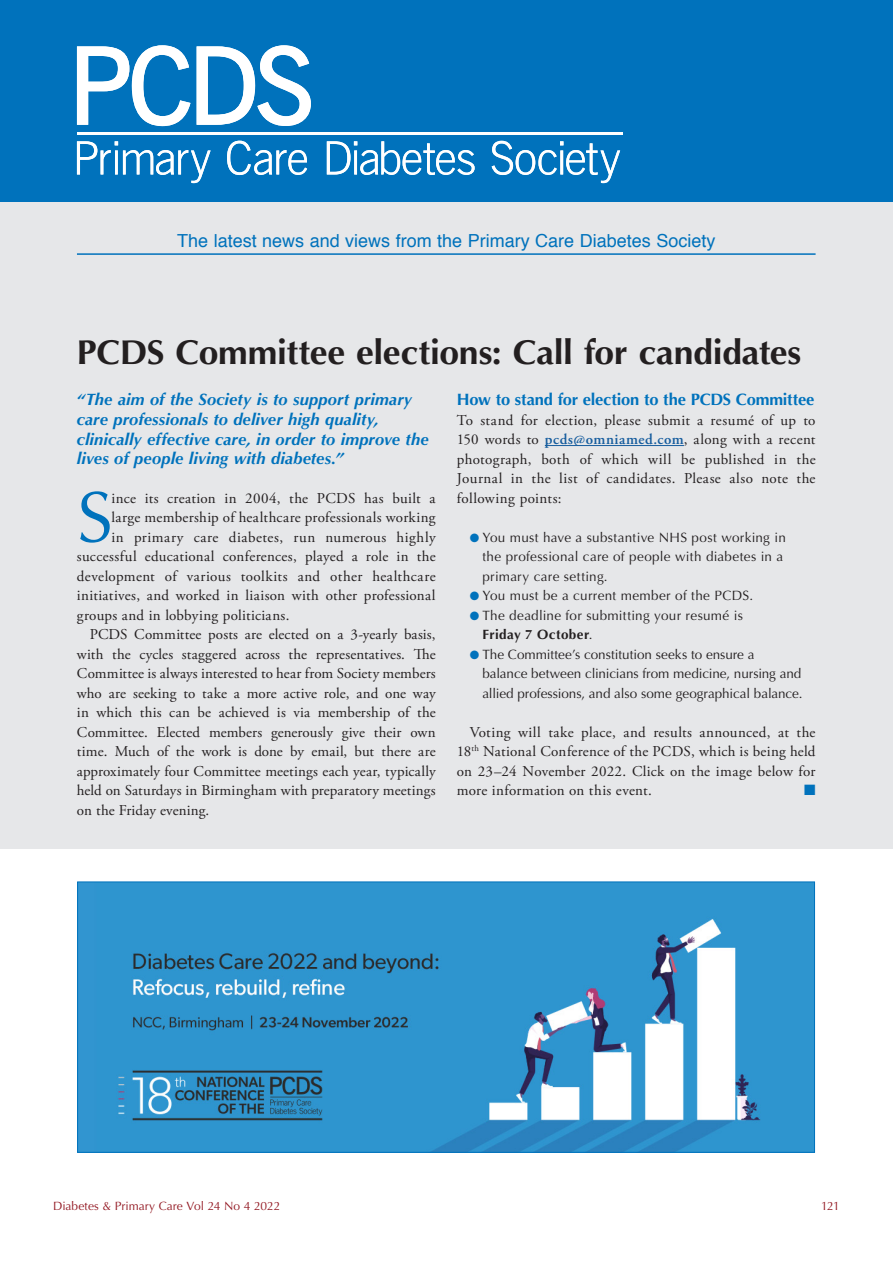
<style>
.page{position:relative;width:893px;height:1263px;background:#fff}
.page>*{position:absolute;margin:0;border:0;box-sizing:border-box;transform-origin:0 0}
.Para_-_first{font:72px "Optima";color:#0072bc}
.t1{font:700 34.5px "Optima";letter-spacing:-.01em;color:#231f20}
.t2{font:18px "Helvetica";color:#0072bc}
.Para_-_first-2{font:italic 700 16.5px/19.8px "Optima";letter-spacing:.005em;color:#0072bc}
.Heading_level_1{font:700 16.5px "Optima";letter-spacing:-.01em;color:#0072bc}
.Para_-_indented{font:15px/19.5px "Adobe Garamond Pro";letter-spacing:.015em;color:#231f20;text-align:justify}
.Para_-_first-3{font:15px "Adobe Garamond Pro";letter-spacing:.025em;color:#231f20}
.Para_-_non-indented{font:15px/19.5px "Adobe Garamond Pro";letter-spacing:.03em;color:#231f20;text-align:justify}
.Para_-_indented-2{font:15px "Zapf Dingbats ITC";color:#0072bc}
.Bullet{font:13.5px/19.5px "Optima";letter-spacing:.01em;color:#231f20}
.t3{font:12px "Optima";color:#931923}
.s1{font-weight:600;color:#175d9e}
.s2{color:#0072bc}
.s3{font-weight:700}
</style>
<div class="page">
<div style="left:0;top:202px;width:893px;height:646px;background:#e6e7e9"></div>
<hr style="left:545px;top:445px;width:139px;height:1px;background:#175d9e">
<hr style="left:77px;top:253px;width:739px;height:2px;background:#0072bc">
<div style="left:0;top:0;width:893px;height:202px;background:#0072bc"></div>
<svg style="left:77px;top:141px;width:134px;height:42px"></svg>
<svg style="left:227px;top:141px;width:80px;height:34px"></svg>
<svg style="left:327px;top:141px;width:148px;height:34px"></svg>
<svg style="left:492px;top:141px;width:128px;height:42px"></svg>
<svg style="left:77px;top:45px;width:113px;height:81px"></svg>
<svg style="left:197px;top:45px;width:114px;height:81px"></svg>
<hr style="left:77px;top:132px;width:545px;height:2px;background:#fff">
<img style="left:79px;top:883px;width:734px;height:268px">
<div style="left:77px;top:881px;width:738px;height:272px;border:1px solid #0072bc"></div>
<p class="t2" style="left:177px;top:227px;width:540px">The latest news and views from the Primary Care Diabetes Society</p>
<p class="t1" style="left:77px;top:332px;width:726px">PCDS Committee elections: Call for candidates</p>
<p class="Para_-_first-2" style="left:77px;top:389px;width:353px">“The aim of the Society is to support primary care professionals to deliver high quality, clinically effective care, in order to improve the lives of people living with diabetes.”</p>
<p class="Para_-_first" style="left:77px;top:475px;width:37px">S</p>
<p class="Para_-_first-3" style="left:111px;top:489px;width:326px">ince its creation in 2004, the PCDS has built a</p>
<p class="Para_-_first-3" style="left:111px;top:508px;width:326px">large membership of healthcare professionals working</p>
<p class="Para_-_first-3" style="left:111px;top:528px;width:326px">in primary care diabetes, run numerous highly</p>
<p class="Para_-_first-3" style="left:77px;top:547px;width:360px">successful educational conferences, played a role in the</p>
<p class="Para_-_first-3" style="left:77px;top:567px;width:360px">development of various toolkits and other healthcare</p>
<p class="Para_-_first-3" style="left:77px;top:586px;width:360px">initiatives, and worked in liaison with other professional</p>
<p class="Para_-_first-3" style="left:77px;top:606px;width:214px">groups and in lobbying politicians.</p>
<p class="Para_-_indented" style="left:77px;top:625px;width:360px;text-indent:13px">PCDS Committee posts are elected on a 3-yearly basis, with the cycles staggered across the representatives. The Committee is always interested to hear from Society members who are seeking to take a more active role, and one way in which this can be achieved is via membership of the Committee. Elected members generously give their own time. Much of the work is done by email, but there are approximately four Committee meetings each year, typically held on Saturdays in Birmingham with preparatory meetings on the Friday evening.</p>
<p class="Heading_level_1" style="left:457px;top:390px;width:359px">How to stand for election to the PCDS Committee</p>
<p class="Para_-_non-indented" style="left:457px;top:411px;width:360px">To stand for election, please submit a resumé of up to 150 words to <span class="s1">pcds@omniamed.com</span>, along with a recent photograph, both of which will be published in the Journal in the list of candidates. Please also note the following points:</p>
<p class="Bullet" style="left:482px;top:527px;width:305px;text-indent:-13px"><span class="s2">●</span> You must have a substantive NHS post working in the professional care of people with diabetes in a primary care setting.</p>
<p class="Bullet" style="left:470px;top:586px;width:285px"><span class="s2">●</span> You must be a current member of the PCDS.</p>
<p class="Bullet" style="left:482px;top:605px;width:262px;text-indent:-13px"><span class="s2">●</span> The deadline for submitting your resumé is<br><span class="s3">Friday 7 October</span>.</p>
<p class="Bullet" style="left:482px;top:644px;width:322px;text-indent:-13px"><span class="s2">●</span> The Committee’s constitution seeks to ensure a balance between clinicians from medicine, nursing and allied professions, and also some geographical balance.</p>
<p class="Para_-_indented" style="left:457px;top:723px;width:360px;text-indent:13px">Voting will take place, and results announced, at the 18<sup>th</sup> National Conference of the PCDS, which is being held on 23–24 November 2022. Click on the image below for more information on this event.</p>
<p class="Para_-_indented-2" style="left:804px;top:783px;width:13px">■</p>
<p class="t3" style="left:53px;top:1199px;width:229px">Diabetes &amp; Primary Care Vol 24 No 4 2022</p>
<p class="t3" style="left:821px;top:1199px;width:20px">121</p>
</div>
